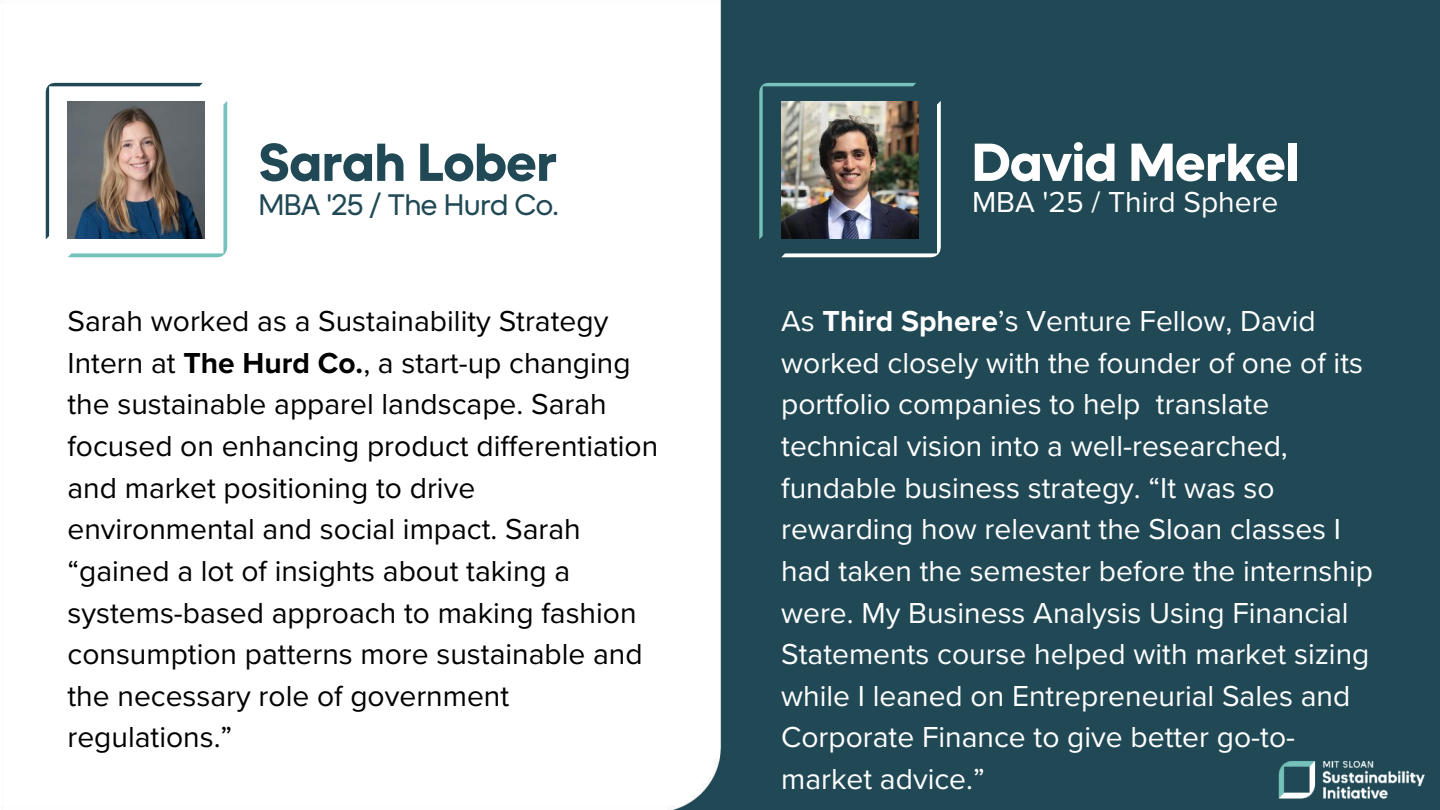
<style>
.page{position:relative;width:1440px;height:810px;background:#204955}
.page>*{position:absolute;margin:0;border:0;box-sizing:border-box;transform-origin:0 0}
.t1{font:700 54px "Duplet Open";color:#fff}
.t2{font:700 54px "Duplet Open";color:#204955}
.t3{font:30px/41.7px "Proxima Nova";color:#fff}
.t4{font:30px/41.7px "Proxima Nova";color:#000}
.t5{font:30px "Duplet Open";color:#204955}
.s1{font-weight:700}
</style>
<div class="page">
<div style="left:0;top:0;width:721px;height:810px;background:#fff"></div>
<svg style="left:46px;top:83px;width:181px;height:174px"></svg>
<img style="left:68px;top:101px;width:137px;height:137px">
<svg style="left:759px;top:83px;width:182px;height:174px"></svg>
<img style="left:781px;top:101px;width:137px;height:137px">
<img style="left:1278px;top:761px;width:147px;height:38px">
<h1 class="t2" style="left:259px;top:129px;width:300px">Sarah Lober</h1>
<p class="t5" style="left:259px;top:186px;width:301px">MBA '25 / The Hurd Co.</p>
<p class="t4" style="left:68px;top:301px;width:592px">Sarah worked as a Sustainability Strategy Intern at <span class="s1">The Hurd Co.</span>, a start-up changing the sustainable apparel landscape. Sarah focused on enhancing product differentiation and market positioning to drive environmental and social impact. Sarah “gained a lot of insights about taking a systems-based approach to making fashion consumption patterns more sustainable and the necessary role of government regulations.”</p>
<h1 class="t1" style="left:972px;top:129px;width:328px">David Merkel</h1>
<p class="t3" style="left:972px;top:182px;width:308px">MBA '25 / Third Sphere</p>
<p class="t3" style="left:781px;top:301px;width:593px">As <span class="s1">Third Sphere</span>’s Venture Fellow, David worked closely with the founder of one of its portfolio companies to help translate technical vision into a well-researched, fundable business strategy. “It was so rewarding how relevant the Sloan classes I had taken the semester before the internship were. My Business Analysis Using Financial Statements course helped with market sizing while I leaned on Entrepreneurial Sales and Corporate Finance to give better go-to&shy;market advice.”</p>
</div>
